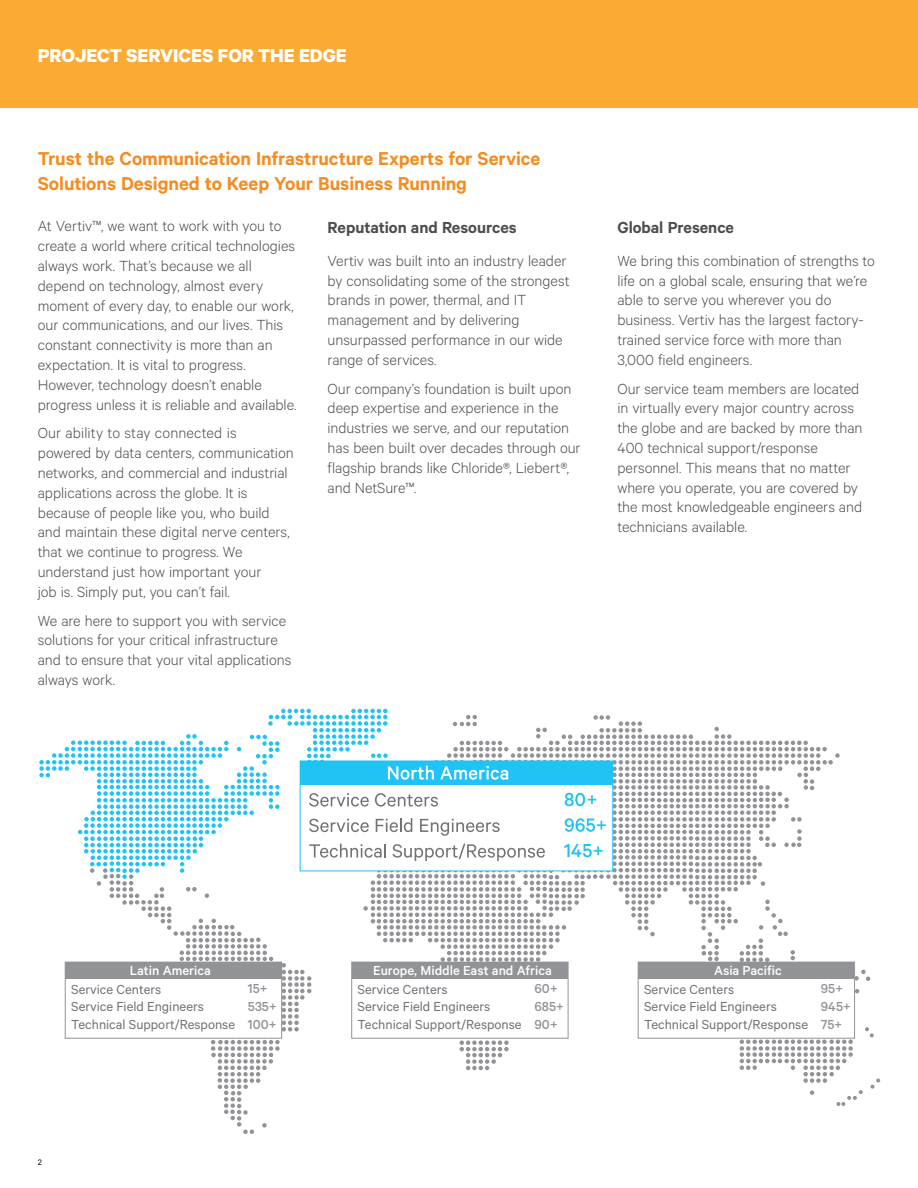
<style>
.page{position:relative;width:918px;height:1188px;background:#fff}
.page>*{position:absolute;margin:0;border:0;box-sizing:border-box;transform-origin:0 0}
.t1{font:600 21px/25.2px "Calibre";letter-spacing:-.005em;color:#f68b1f}
.t2{font:700 21px "Calibre";color:#fff}
.t3{font:600 18px "Calibre";color:#4d4d4f}
.t4{font:300 16.5px/19.8px "Calibre";color:#4d4d4f}
.t5{font:14.7px/17.7px "Calibre";color:#717275}
.t6{font:500 14.7px "Calibre";color:#fff}
.t7{font:500 14.7px/17.7px "Calibre";color:#919396}
.t8{font:9px "Calibre";color:#000}
</style>
<div class="page">
<div style="left:0;top:0;width:918px;height:108px;background:#fbaa34"></div>
<svg style="left:39px;top:709px;width:841px;height:425px"></svg>
<div style="left:65px;top:962px;width:217px;height:76px;background:#fff"></div>
<div style="left:65px;top:962px;width:217px;height:76px;border:1px solid #919396"></div>
<div style="left:65px;top:962px;width:217px;height:17px;background:#919396"></div>
<div style="left:352px;top:962px;width:216px;height:76px;background:#fff"></div>
<div style="left:352px;top:962px;width:216px;height:17px;background:#919396"></div>
<div style="left:638px;top:962px;width:217px;height:76px;background:#fff"></div>
<div style="left:638px;top:962px;width:217px;height:76px;border:1px solid #919396"></div>
<div style="left:638px;top:962px;width:216px;height:17px;background:#919396"></div>
<p class="t2" style="left:38px;top:43px;width:311px">PROJECT SERVICES FOR THE EDGE</p>
<p class="t1" style="left:38px;top:145px;width:504px">Trust the Communication Infrastructure Experts for Service<br>Solutions Designed to Keep Your Business Running</p>
<p class="t3" style="left:328px;top:216px;width:191px">Reputation and Resources</p>
<p class="t4" style="left:328px;top:250px;width:244px">Vertiv was built into an industry leader by consolidating some of the strongest brands in power, thermal, and IT management and by delivering unsurpassed performance in our wide range of services.</p>
<p class="t4" style="left:328px;top:378px;width:254px">Our company’s foundation is built upon deep expertise and experience in the industries we serve, and our reputation has been built over decades through our flagship brands like Chloride®, Liebert®, and NetSure™.</p>
<p class="t4" style="left:38px;top:216px;width:260px">At Vertiv™, we want to work with you to create a world where critical technologies always work. That’s because we all depend on technology, almost every moment of every day, to enable our work, our communications, and our lives. This constant connectivity is more than an expectation. It is vital to progress.<br>However, technology doesn’t enable progress unless it is reliable and available.</p>
<p class="t4" style="left:38px;top:423px;width:258px">Our ability to stay connected is powered by data centers, communication networks, and commercial and industrial applications across the globe. It is because of people like you, who build and maintain these digital nerve centers, that we continue to progress. We understand just how important your<br>job is. Simply put, you can’t fail.</p>
<p class="t4" style="left:38px;top:610px;width:255px">We are here to support you with service solutions for your critical infrastructure and to ensure that your vital applications always work.</p>
<p class="t3" style="left:617px;top:216px;width:118px">Global Presence</p>
<p class="t4" style="left:617px;top:250px;width:259px">We bring this combination of strengths to life on a global scale, ensuring that we’re able to serve you wherever you do business. Vertiv has the largest factory&shy;trained service force with more than 3,000 field engineers.</p>
<p class="t4" style="left:617px;top:378px;width:247px">Our service team members are located in virtually every major country across the globe and are backed by more than 400 technical support/response personnel. This means that no matter where you operate, you are covered by the most knowledgeable engineers and technicians available.</p>
<p class="t6" style="left:130px;top:962px;width:83px">Latin America</p>
<p class="t5" style="left:71px;top:980px;width:166px">Service Centers<br>Service Field Engineers<br>Technical Support/Response</p>
<p class="t6" style="left:373px;top:962px;width:180px">Europe, Middle East and Africa</p>
<p class="t7" style="left:534px;top:979px;width:31px">60+<br>685+<br>90+</p>
<p class="t5" style="left:644px;top:980px;width:166px">Service Centers<br>Service Field Engineers<br>Technical Support/Response</p>
<p class="t6" style="left:714px;top:962px;width:69px">Asia Pacific</p>
<p class="t7" style="left:248px;top:979px;width:31px">15+<br>535+<br>100+</p>
<p class="t5" style="left:358px;top:980px;width:166px">Service Centers<br>Service Field Engineers<br>Technical Support/Response</p>
<p class="t7" style="left:821px;top:979px;width:32px">95+<br>945+<br>75+</p>
<p class="t8" style="left:38px;top:1157px;width:6px">2</p>
</div>
